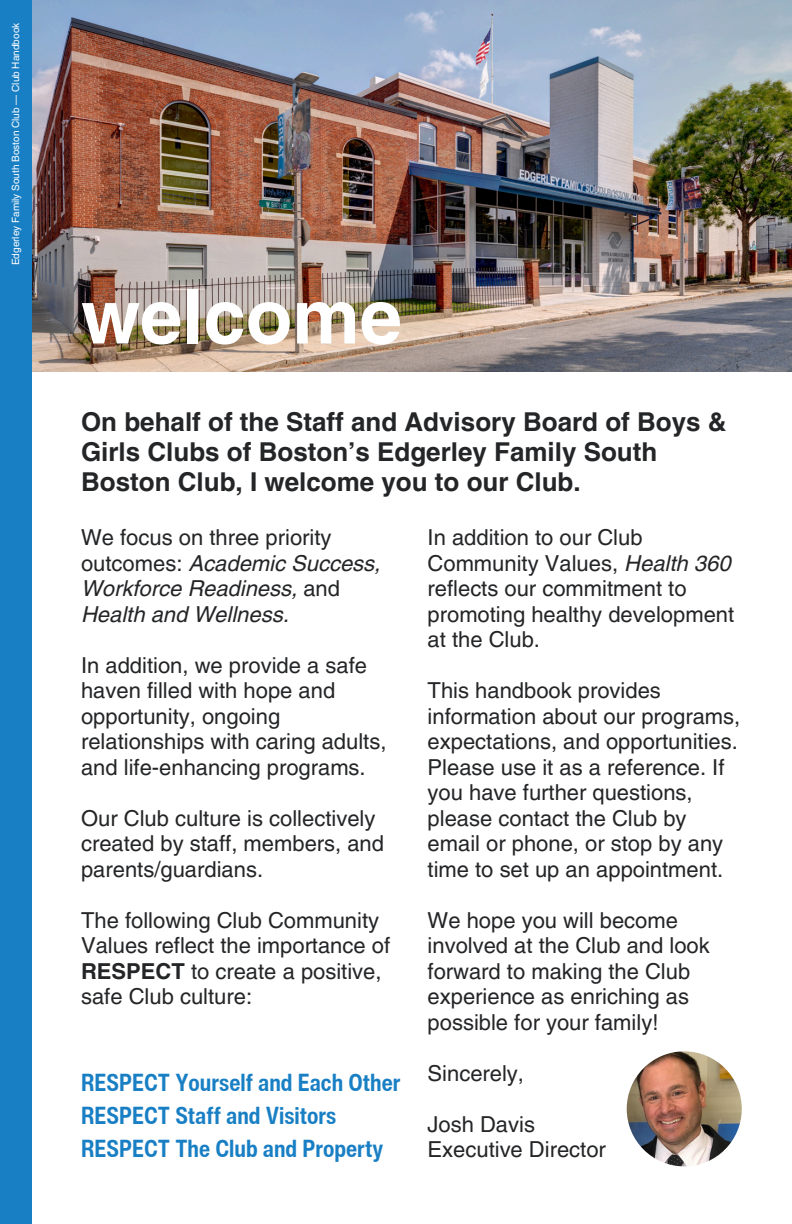
<style>
.page{position:relative;width:792px;height:1224px;background:#fff}
.page>*{position:absolute;margin:0;border:0;box-sizing:border-box;transform-origin:0 0}
.t1{font:700 76px "Helvetica LT Pro";color:#fff}
.t2{font:700 26px/30px "Helvetica LT Pro";color:#242527}
.t3{font:700 condensed 24px/33px "Helvetica Now Text";color:#197fc4}
.t4{font:22px/25.6px "Helvetica LT Pro";color:#242527}
.t5{font:italic 22px/25.6px "Helvetica LT Pro";color:#242527}
.t6{font:10px "Helvetica LT Pro";color:#fff}
.s1{font-style:italic}
.s2{font-style:normal}
.s3{font-weight:700}
</style>
<div class="page">
<img style="left:32px;top:0;width:760px;height:371px">
<img style="left:627px;top:1051px;width:115px;height:115px;border-radius:50%">
<div style="left:0;top:0;width:32px;height:1224px;background:#197fc4"></div>
<h3 class="t6" style="left:12px;top:265px;width:244px;rotate:-90deg">Edgerley Family South Boston Club — Club Handbook</h3>
<h3 class="t1" style="left:81px;top:289px;width:322px">welcome</h3>
<p class="t2" style="left:81px;top:410px;width:647px">On behalf of the Staff and Advisory Board of Boys &amp;<br>Girls Clubs of Boston’s Edgerley Family South<br>Boston Club, I welcome you to our Club.</p>
<h1 class="t4" style="left:428px;top:527px;width:308px">In addition to our Club<br>Community Values, <span class="s1">Health 360 </span>reflects our commitment to promoting healthy development at the Club.</h1>
<h2 class="t4" style="left:428px;top:680px;width:314px">This handbook provides information about our programs, expectations, and opportunities.<br>Please use it as a reference. If you have further questions, please contact the Club by email or phone, or stop by any time to set up an appointment.</h2>
<h3 class="t4" style="left:428px;top:910px;width:284px">We hope you will become involved at the Club and look forward to making the Club experience as enriching as possible for your family!</h3>
<h3 class="t4" style="left:428px;top:1063px;width:98px">Sincerely,</h3>
<h3 class="t4" style="left:428px;top:1114px;width:180px">Josh Davis<br>Executive Director</h3>
<h3 class="t5" style="left:81px;top:527px;width:301px"><span class="s2">We focus on three priority outcomes:</span> Academic Success,<br>Workforce Readiness, <span class="s2">and<br></span>Health and Wellness.</h3>
<h3 class="t4" style="left:81px;top:655px;width:307px">In addition, we provide a safe haven filled with hope and opportunity, ongoing relationships with caring adults, and life-enhancing programs.</h3>
<h3 class="t4" style="left:81px;top:808px;width:305px">Our Club culture is collectively created by staff, members, and parents/guardians.</h3>
<p class="t4" style="left:81px;top:910px;width:311px">The following Club Community<br>Values reflect the importance of<br><span class="s3">RESPECT</span> to create a positive, safe Club culture:</p>
<h2 class="t3" style="left:81px;top:1065px;width:321px">RESPECT Yourself and Each Other<br>RESPECT Staff and Visitors<br>RESPECT The Club and Property</h2>
</div>
